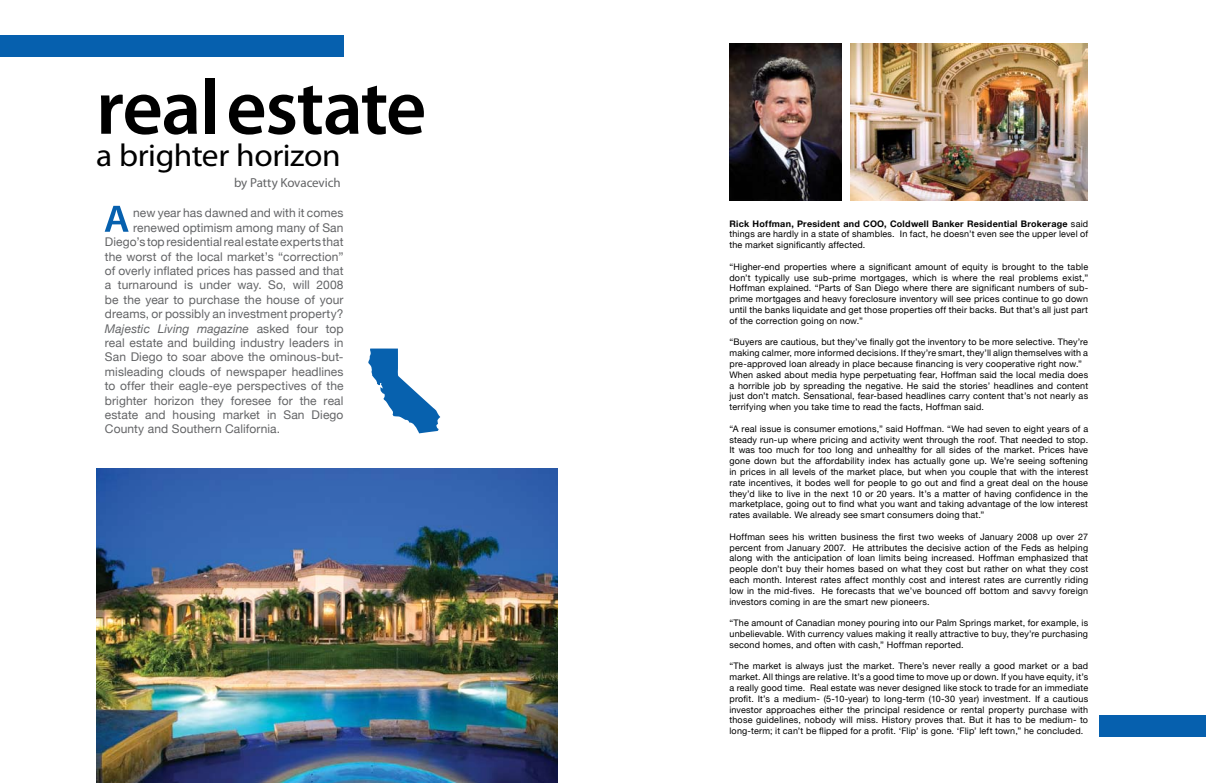
<style>
.page{position:relative;width:1206px;height:783px;background:#fff}
.page>*{position:absolute;margin:0;border:0;box-sizing:border-box;transform-origin:0 0}
.t1{font:600 78.6px "Myriad Pro";letter-spacing:-.02em;color:#000}
.t2{font:31.8px "Myriad Pro";letter-spacing:-.01em;color:#000;scale:1.05 1}
.t3{font:13px "Myriad Pro";letter-spacing:-.015em;color:#636466}
.t4{font:12px "Helvetica Neue";letter-spacing:.01em;color:#636466}
.t5{font:italic 12px "Helvetica Neue";letter-spacing:.01em;color:#636466}
.t6{font:9px/10.8px "Helvetica Neue";letter-spacing:.02em;color:#000;text-align:justify}
.s1{font-style:normal}
.s2{font-weight:700}
</style>
<div class="page">
<div style="left:0;top:35px;width:344px;height:22px;background:#0660ae"></div>
<div style="left:1100px;top:715px;width:106px;height:22px;background:#0660ae"></div>
<svg style="left:105px;top:206px;width:24px;height:26px"></svg>
<img style="left:96px;top:468px;width:462px;height:315px">
<img style="left:729px;top:43px;width:113px;height:157px">
<img style="left:851px;top:44px;width:237px;height:157px">
<svg style="left:368px;top:349px;width:72px;height:84px"></svg>
<h1 class="t1" style="left:96px;top:57px;width:332px">realestate</h1>
<h2 class="t2" style="left:96px;top:135px;width:234px">a brighter horizon</h2>
<h3 class="t3" style="left:234px;top:174px;width:108px">by Patty Kovacevich</h3>
<h3 class="t4" style="left:133px;top:206px;width:212px">new year has dawned and with it comes</h3>
<h3 class="t4" style="left:133px;top:220px;width:212px">renewed optimism among many of San</h3>
<h3 class="t4" style="left:105px;top:235px;width:240px">Diego’s top residential real estate experts that</h3>
<h3 class="t4" style="left:105px;top:249px;width:240px">the worst of the local market’s “correction”</h3>
<h3 class="t4" style="left:105px;top:264px;width:240px">of overly inflated prices has passed and that</h3>
<h3 class="t4" style="left:105px;top:278px;width:240px">a turnaround is under way. So, will 2008</h3>
<h3 class="t4" style="left:105px;top:292px;width:240px">be the year to purchase the house of your</h3>
<h3 class="t4" style="left:105px;top:307px;width:240px">dreams, or possibly an investment property?</h3>
<h3 class="t5" style="left:105px;top:321px;width:240px">Majestic Living magazine <span class="s1">asked four top</span></h3>
<h3 class="t4" style="left:105px;top:336px;width:240px">real estate and building industry leaders in</h3>
<h3 class="t4" style="left:105px;top:350px;width:240px">San Diego to soar above the ominous-but-</h3>
<h3 class="t4" style="left:105px;top:364px;width:240px">misleading clouds of newspaper headlines</h3>
<h3 class="t4" style="left:105px;top:379px;width:240px">to offer their eagle-eye perspectives of the</h3>
<h3 class="t4" style="left:105px;top:393px;width:240px">brighter horizon they foresee for the real</h3>
<h3 class="t4" style="left:105px;top:408px;width:240px">estate and housing market in San Diego</h3>
<h3 class="t4" style="left:105px;top:422px;width:177px">County and Southern California.</h3>
<p class="t6" style="left:729px;top:218px;width:360px"><span class="s2">Rick Hoffman, President and COO, Coldwell Banker Residential Brokerage</span> said things are hardly in a state of shambles. In fact, he doesn’t even see the upper level of the market significantly affected.</p>
<p class="t6" style="left:729px;top:261px;width:360px">“Higher-end properties where a significant amount of equity is brought to the table don’t typically use sub-prime mortgages, which is where the real problems exist,” Hoffman explained. “Parts of San Diego where there are significant numbers of sub&shy;prime mortgages and heavy foreclosure inventory will see prices continue to go down until the banks liquidate and get those properties off their backs. But that’s all just part of the correction going on now.”</p>
<p class="t6" style="left:729px;top:337px;width:360px;text-align:left">“Buyers are cautious, but they’ve finally got the inventory to be more selective. They’re making calmer, more informed decisions. If they’re smart, they’ll align themselves with a pre-approved loan already in place because financing is very cooperative right now.” When asked about media hype perpetuating fear, Hoffman said the local media does a horrible job by spreading the negative. He said the stories’ headlines and content just don’t match. Sensational, fear-based headlines carry content that’s not nearly as terrifying when you take time to read the facts, Hoffman said.</p>
<p class="t6" style="left:729px;top:423px;width:360px">“A real issue is consumer emotions,” said Hoffman. “We had seven to eight years of a steady run-up where pricing and activity went through the roof. That needed to stop.<br>It was too much for too long and unhealthy for all sides of the market. Prices have gone down but the affordability index has actually gone up. We’re seeing softening in prices in all levels of the market place, but when you couple that with the interest rate incentives, it bodes well for people to go out and find a great deal on the house they’d like to live in the next 10 or 20 years. It’s a matter of having confidence in the marketplace, going out to find what you want and taking advantage of the low interest rates available. We already see smart consumers doing that.”</p>
<p class="t6" style="left:729px;top:531px;width:360px">Hoffman sees his written business the first two weeks of January 2008 up over 27 percent from January 2007. He attributes the decisive action of the Feds as helping along with the anticipation of loan limits being increased. Hoffman emphasized that people don’t buy their homes based on what they cost but rather on what they cost each month. Interest rates affect monthly cost and interest rates are currently riding low in the mid-fives. He forecasts that we’ve bounced off bottom and savvy foreign investors coming in are the smart new pioneers.</p>
<p class="t6" style="left:729px;top:618px;width:360px">“The amount of Canadian money pouring into our Palm Springs market, for example, is unbelievable. With currency values making it really attractive to buy, they’re purchasing second homes, and often with cash,” Hoffman reported.</p>
<p class="t6" style="left:729px;top:661px;width:360px">“The market is always just the market. There’s never really a good market or a bad market. All things are relative. It’s a good time to move up or down. If you have equity, it’s a really good time. Real estate was never designed like stock to trade for an immediate profit. It’s a medium- (5-10-year) to long-term (10-30 year) investment. If a cautious investor approaches either the principal residence or rental property purchase with those guidelines, nobody will miss. History proves that. But it has to be medium- to long-term; it can’t be flipped for a profit. ‘Flip’ is gone. ‘Flip’ left town,” he concluded.</p>
</div>
